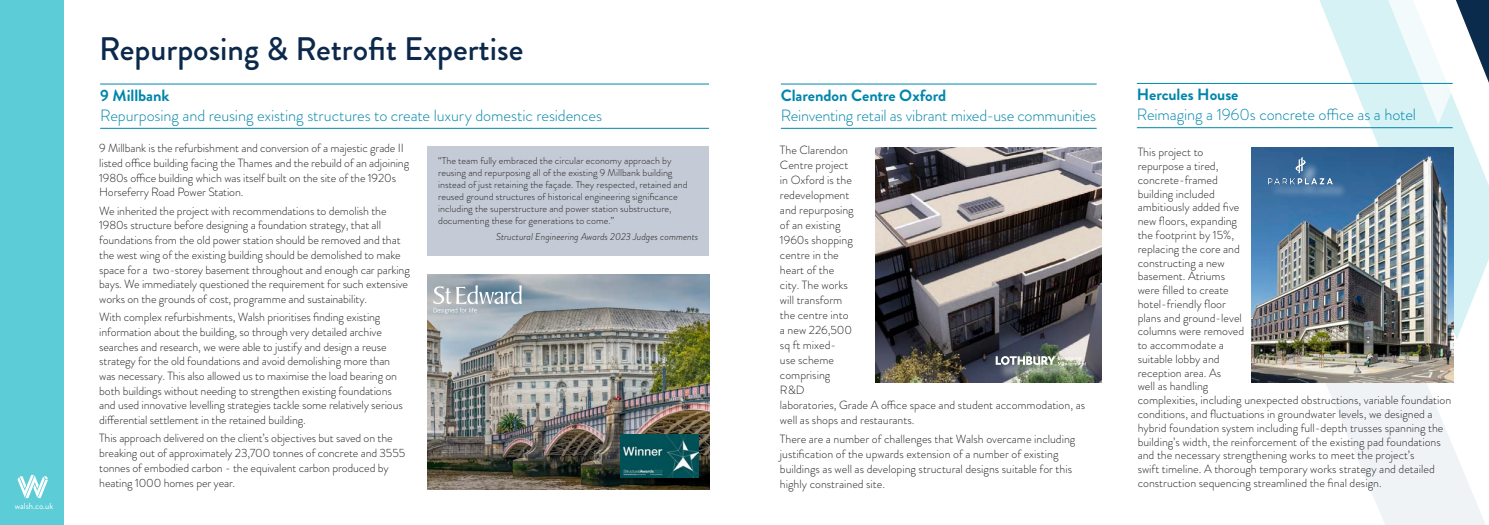
<style>
.page{position:relative;width:1489px;height:525px;background:#fff}
.page>*{position:absolute;margin:0;border:0;box-sizing:border-box;transform-origin:0 0}
.Page_Title{font:500 32.5px "Brandon Grotesque";color:#0c284a}
.Small_Employee_Job_Position{font:300 16.25px "Brandon Grotesque";letter-spacing:-.01em;color:#0086aa}
.Small_Employee_Name{font:700 16.25px "Brandon Grotesque";letter-spacing:-.005em;color:#0086aa}
.Body_Copy{font:300 11.88px/13.8px "Brandon Grotesque";letter-spacing:-.01em;color:#231f20}
.t1{font:300 10px/12px "Brandon Grotesque";color:#231f20}
.t2{font:italic 300 10px "Brandon Grotesque";color:#231f20}
.t3{font:8.75px "Brandon Grotesque";color:#fff}
</style>
<div class="page">
<svg style="left:1274px;top:382px;width:169px;height:142px;fill:#f0f3f5"></svg>
<svg style="left:1282px;top:124px;width:161px;height:23px"></svg>
<svg style="left:1187px;top:0;width:256px;height:124px"></svg>
<svg style="left:1443px;top:0;width:45px;height:524px"></svg>
<div style="left:0;top:0;width:64px;height:524px;background:#5cccd6"></div>
<svg style="left:18px;top:474px;width:30px;height:24px"></svg>
<img style="left:427px;top:274px;width:282px;height:215px">
<hr style="left:100px;top:84px;width:609px;height:1px;background:#0086aa">
<hr style="left:100px;top:128px;width:609px;height:1px;background:#0086aa">
<img style="left:875px;top:147px;width:226px;height:235px">
<hr style="left:780px;top:84px;width:316px;height:1px;background:#0086aa">
<hr style="left:780px;top:128px;width:316px;height:1px;background:#0086aa">
<svg style="left:433px;top:285px;width:89px;height:28px;background:#a6b3bc"></svg>
<div style="left:997px;top:358px;width:103px;height:23px;background:#fff;opacity:.75"></div>
<svg style="left:995px;top:356px;width:91px;height:10px"></svg>
<div style="left:427px;top:146px;width:282px;height:109px;background:#c5cbd6"></div>
<img style="left:620px;top:434px;width:78px;height:43px">
<div style="left:1356px;top:165px;width:103px;height:34px;background:#fff;opacity:.75"></div>
<hr style="left:1136px;top:83px;width:316px;height:1px;background:#0086aa">
<hr style="left:1136px;top:127px;width:316px;height:1px;background:#0086aa">
<img style="left:1251px;top:147px;width:202px;height:235px">
<div style="left:1270px;top:160px;width:77px;height:39px;background:#fff;opacity:.75"></div>
<img style="left:1266px;top:157px;width:67px;height:29px">
<p class="t3" style="left:15px;top:499px;width:40px">walsh.co.uk</p>
<p class="Page_Title" style="left:99px;top:26px;width:425px">Repurposing &amp; Retrofit Expertise</p>
<p class="Small_Employee_Name" style="left:100px;top:84px;width:71px">9 Millbank</p>
<p class="Small_Employee_Job_Position" style="left:100px;top:104px;width:503px">Repurposing and reusing existing structures to create luxury domestic residences</p>
<p class="Body_Copy" style="left:99px;top:141px;width:311px;line-height:14.8px">9 Millbank is the refurbishment and conversion of a majestic grade II listed office building facing the Thames and the rebuild of an adjoining 1980s office building which was itself built on the site of the 1920s Horseferry Road Power Station.</p>
<p class="Body_Copy" style="left:99px;top:203px;width:312px;line-height:14.8px">We inherited the project with recommendations to demolish the 1980s structure before designing a foundation strategy, that all foundations from the old power station should be removed and that the west wing of the existing building should be demolished to make space for a two-storey basement throughout and enough car parking bays. We immediately questioned the requirement for such extensive works on the grounds of cost, programme and sustainability.</p>
<p class="Body_Copy" style="left:99px;top:309px;width:305px;line-height:14.8px">With complex refurbishments, Walsh prioritises finding existing information about the building, so through very detailed archive searches and research, we were able to justify and design a reuse strategy for the old foundations and avoid demolishing more than was necessary. This also allowed us to maximise the load bearing on both buildings without needing to strengthen existing foundations and used innovative levelling strategies tackle some relatively serious differential settlement in the retained building.</p>
<p class="Body_Copy" style="left:99px;top:430px;width:307px;line-height:14.8px">This approach delivered on the client’s objectives but saved on the breaking out of approximately 23,700 tonnes of concrete and 3555 tonnes of embodied carbon - the equivalent carbon produced by heating 1000 homes per year.</p>
<p class="t1" style="left:438px;top:154px;width:251px">“The team fully embraced the circular economy approach by reusing and repurposing all of the existing 9 Millbank building instead of just retaining the façade. They respected, retained and reused ground structures of historical engineering significance including the superstructure and power station substructure, documenting these for generations to come.”</p>
<p class="t2" style="left:496px;top:229px;width:204px">Structural Engineering Awards 2023 Judges comments</p>
<p class="Small_Employee_Name" style="left:780px;top:84px;width:167px">Clarendon Centre Oxford</p>
<p class="Small_Employee_Job_Position" style="left:780px;top:104px;width:317px">Reinventing retail as vibrant mixed-use communities</p>
<p class="Body_Copy" style="left:780px;top:142px;width:307px;line-height:15px">The Clarendon<br>Centre project<br>in Oxford is the<br>redevelopment<br>and repurposing<br>of an existing<br>1960s shopping<br>centre in the<br>heart of the<br>city. The works<br>will transform<br>the centre into<br>a new 226,500<br>sq ft mixed-<br>use scheme<br>comprising<br>R&amp;D<br>laboratories, Grade A office space and student accommodation, as well as shops and restaurants.</p>
<p class="Body_Copy" style="left:780px;top:431px;width:297px;line-height:15px">There are a number of challenges that Walsh overcame including justification of the upwards extension of a number of existing buildings as well as developing structural designs suitable for this highly constrained site.</p>
<p class="Small_Employee_Name" style="left:1136px;top:83px;width:103px">Hercules House</p>
<p class="Small_Employee_Job_Position" style="left:1136px;top:104px;width:281px">Reimaging a 1960s concrete office as a hotel</p>
<p class="Body_Copy" style="left:1137px;top:145px;width:315px">This project to<br>repurpose a tired,<br>concrete-framed<br>building included<br>ambitiously added five<br>new floors, expanding<br>the footprint by 15%,<br>replacing the core and<br>constructing a new<br>basement. Atriums<br>were filled to create<br>hotel-friendly floor<br>plans and ground-level<br>columns were removed<br>to accommodate a<br>suitable lobby and<br>reception area. As<br>well as handling<br>complexities, including unexpected obstructions, variable foundation conditions, and fluctuations in groundwater levels, we designed a hybrid foundation system including full-depth trusses spanning the building’s width, the reinforcement of the existing pad foundations and the necessary strengthening works to meet the project’s<br>swift timeline. A thorough temporary works strategy and detailed construction sequencing streamlined the final design.</p>
</div>
